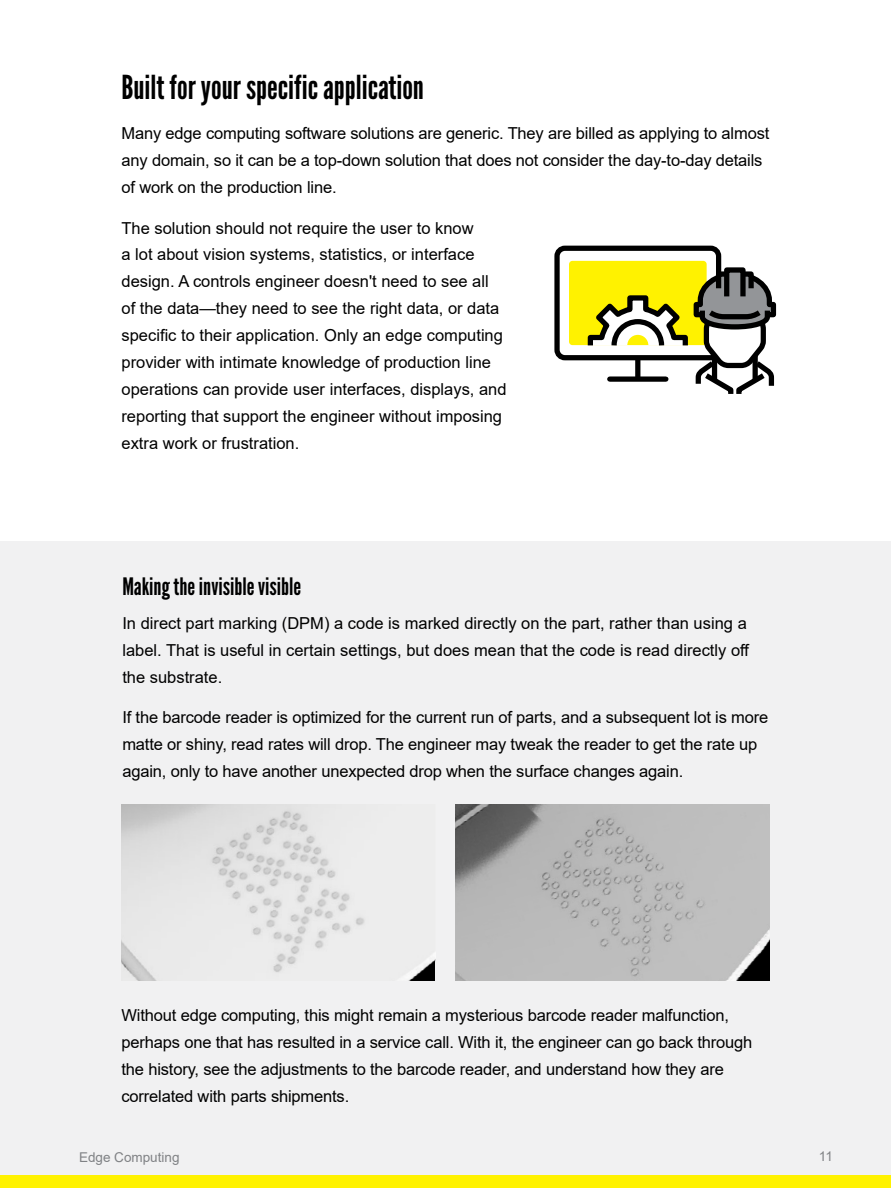
<style>
.page{position:relative;width:891px;height:1188px;background:#fff}
.page>*{position:absolute;margin:0;border:0;box-sizing:border-box;transform-origin:0 0}
.t1{font:33px "League Gothic";color:#000}
.t2{font:24px "League Gothic";color:#000}
.t3{font:16.5px/27px "Arial";letter-spacing:-.01em;color:#000}
.t4{font:13.5px "Arial";color:#808285}
</style>
<div class="page">
<div style="left:0;top:542px;width:891px;height:646px;background:#f1f1f2"></div>
<div style="left:554px;top:246px;width:167px;height:114px;border:5px solid #000;border-radius:8px"></div>
<div style="left:569px;top:261px;width:138px;height:84px;background:#fff200;border-radius:3px"></div>
<div style="left:724px;top:267px;width:22px;height:32px;border:5px solid #000"></div>
<svg style="left:585px;top:269px;width:192px;height:125px"></svg>
<img style="left:122px;top:804px;width:313px;height:177px">
<img style="left:456px;top:804px;width:314px;height:177px">
<div style="left:0;top:1175px;width:891px;height:13px;background:#fff200"></div>
<h1 class="t1" style="left:122px;top:67px;width:304px">Built for your specific application</h1>
<p class="t3" style="left:122px;top:120px;width:649px">Many edge computing software solutions are generic. They are billed as applying to almost any domain, so it can be a top-down solution that does not consider the day-to-day details of work on the production line.</p>
<p class="t3" style="left:122px;top:214px;width:387px">The solution should not require the user to know<br>a lot about vision systems, statistics, or interface design. A controls engineer doesn't need to see all of the data—they need to see the right data, or data specific to their application. Only an edge computing provider with intimate knowledge of production line operations can provide user interfaces, displays, and reporting that support the engineer without imposing extra work or frustration.</p>
<h2 class="t2" style="left:122px;top:572px;width:180px">Making the invisible visible</h2>
<p class="t3" style="left:122px;top:609px;width:629px">In direct part marking (DPM) a code is marked directly on the part, rather than using a label. That is useful in certain settings, but does mean that the code is read directly off the substrate.</p>
<p class="t3" style="left:122px;top:704px;width:648px">If the barcode reader is optimized for the current run of parts, and a subsequent lot is more matte or shiny, read rates will drop. The engineer may tweak the reader to get the rate up again, only to have another unexpected drop when the surface changes again.</p>
<p class="t3" style="left:122px;top:1002px;width:632px">Without edge computing, this might remain a mysterious barcode reader malfunction, perhaps one that has resulted in a service call. With it, the engineer can go back through the history, see the adjustments to the barcode reader, and understand how they are correlated with parts shipments.</p>
<p class="t4" style="left:79px;top:1148px;width:102px">Edge Computing</p>
<p class="t4" style="left:819px;top:1147px;width:16px">11</p>
</div>
